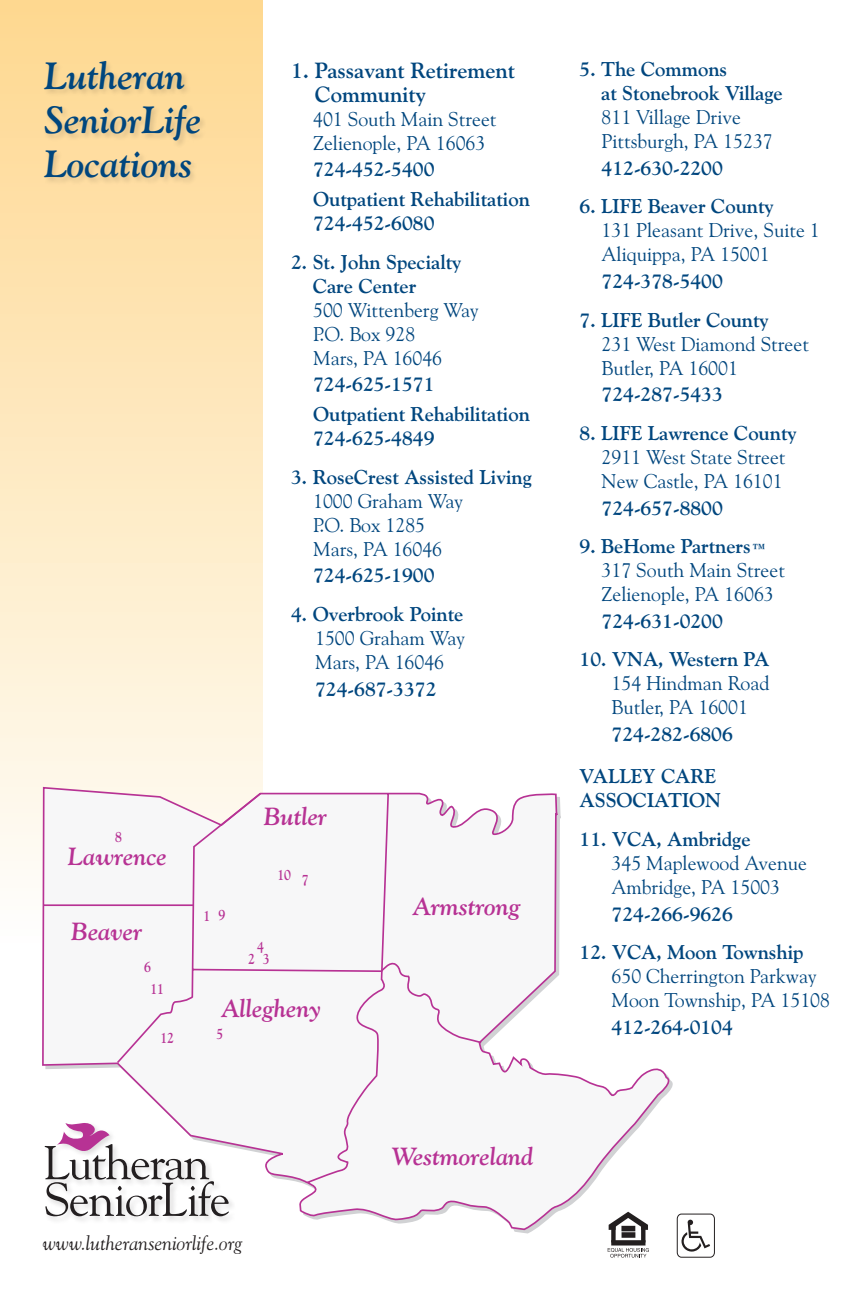
<style>
.page{position:relative;width:864px;height:1296px;background:#fff}
.page>*{position:absolute;margin:0;border:0;box-sizing:border-box;transform-origin:0 0}
.t1{font:italic 700 38px/44px "Goudy Old Style BT";color:#00467e}
.t2{font:italic 700 24.8px "Goudy Old Style BT";color:#b73294}
.t3{font:700 22px/24px "Goudy Old Style BT";color:#00467e}
.t4{font:700 20px/29.8px "Goudy Old Style BT";color:#00467e}
.t5{font:20px/24px "Goudy Old Style BT";color:#00467e}
.t6{font:italic 20px "Goudy Old Style BT";color:#231f20}
.t7{font:700 15px "Goudy Old Style BT";color:#b73294;scale:.85 1}
</style>
<div class="page">
<div style="left:0;top:0;width:262px;height:950px;background:linear-gradient(to bottom,#fed78e,#fefefc)"></div>
<svg style="left:641px;top:1234px;width:4px;height:6px"></svg>
<div style="left:611px;top:1240px;width:34px;height:6px;background:#231f20"></div>
<div style="left:611px;top:1224px;width:5px;height:18px;background:#231f20"></div>
<div style="left:622px;top:1232px;width:13px;height:6px;background:#231f20"></div>
<svg style="left:608px;top:1248px;width:41px;height:10px"></svg>
<div style="left:677px;top:1214px;width:38px;height:44px;border:1px solid #231f20;border-radius:5px"></div>
<svg style="left:681px;top:1220px;width:29px;height:32px"></svg>
<div style="left:43px;top:60px;width:164px;height:125px;background:#231f20;opacity:.15"></div>
<svg style="left:42px;top:787px;width:631px;height:444px"></svg>
<svg style="left:115px;top:791px;width:368px;height:274px"></svg>
<h1 class="t1" style="left:44px;top:53px;width:159px">Lutheran<br>SeniorLife<br>Locations</h1>
<p class="t3" style="left:315px;top:58px;width:202px;text-indent:-24px">1. Passavant Retirement<br>Community</p>
<p class="t5" style="left:313px;top:106px;width:185px">401 South Main Street<br>Zelienople, PA 16063</p>
<p class="t4" style="left:313px;top:154px;width:218px">724-452-5400<br>Outpatient Rehabilitation</p>
<p class="t4" style="left:313px;top:208px;width:123px">724-452-6080</p>
<p class="t4" style="left:313px;top:249px;width:150px;line-height:24px;text-indent:-22px">2. St. John Specialty<br>Care Center</p>
<p class="t5" style="left:313px;top:297px;width:167px">500 Wittenberg Way<br>P.O. Box 928<br>Mars, PA 16046</p>
<p class="t4" style="left:313px;top:369px;width:218px">724-625-1571<br>Outpatient Rehabilitation</p>
<p class="t4" style="left:313px;top:423px;width:123px">724-625-4849</p>
<p class="t4" style="left:291px;top:461px;width:242px">3. RoseCrest Assisted Living</p>
<p class="t5" style="left:313px;top:488px;width:151px">1000 Graham Way<br>P.O. Box 1285<br>Mars, PA 16046</p>
<p class="t4" style="left:313px;top:560px;width:123px">724-625-1900</p>
<p class="t4" style="left:291px;top:599px;width:174px">4. Overbrook Pointe</p>
<p class="t5" style="left:315px;top:626px;width:151px">1500 Graham Way<br>Mars, PA 16046</p>
<p class="t4" style="left:315px;top:674px;width:123px">724-687-3372</p>
<p class="t7" style="left:115px;top:828px;width:10px">8</p>
<p class="t2" style="left:68px;top:842px;width:100px">Lawrence</p>
<p class="t2" style="left:71px;top:916px;width:72px">Beaver</p>
<p class="t7" style="left:144px;top:958px;width:10px">6</p>
<p class="t7" style="left:150px;top:979px;width:18px">11</p>
<p class="t7" style="left:160px;top:1029px;width:18px">12</p>
<p class="t2" style="left:264px;top:801px;width:65px">Butler</p>
<p class="t7" style="left:203px;top:907px;width:10px">1</p>
<p class="t7" style="left:218px;top:906px;width:10px">9</p>
<p class="t7" style="left:277px;top:865px;width:18px">10</p>
<p class="t7" style="left:302px;top:871px;width:10px">7</p>
<p class="t7" style="left:257px;top:938px;width:10px">4</p>
<p class="t7" style="left:248px;top:949px;width:10px">2</p>
<p class="t7" style="left:263px;top:950px;width:10px">3</p>
<p class="t2" style="left:222px;top:993px;width:101px">Allegheny</p>
<p class="t7" style="left:216px;top:1024px;width:10px">5</p>
<p class="t6" style="left:43px;top:1231px;width:201px">www.lutheranseniorlife.org</p>
<p class="t2" style="left:413px;top:891px;width:109px">Armstrong</p>
<p class="t2" style="left:392px;top:1141px;width:143px">Westmoreland</p>
<p class="t4" style="left:601px;top:57px;width:183px;line-height:24px;text-indent:-22px">5. The Commons<br>at Stonebrook Village</p>
<p class="t5" style="left:602px;top:105px;width:173px">811 Village Drive<br>Pittsburgh, PA 15237</p>
<p class="t4" style="left:602px;top:153px;width:123px">412-630-2200</p>
<p class="t4" style="left:580px;top:191px;width:196px">6. LIFE Beaver County</p>
<p class="t5" style="left:602px;top:218px;width:220px">131 Pleasant Drive, Suite 1<br>Aliquippa, PA 15001</p>
<p class="t4" style="left:602px;top:266px;width:123px">724-378-5400</p>
<p class="t4" style="left:580px;top:304px;width:191px">7. LIFE Butler County</p>
<p class="t5" style="left:602px;top:331px;width:209px">231 West Diamond Street<br>Butler, PA 16001</p>
<p class="t4" style="left:602px;top:379px;width:123px">724-287-5433</p>
<p class="t4" style="left:580px;top:418px;width:219px">8. LIFE Lawrence County</p>
<p class="t5" style="left:602px;top:445px;width:185px">2911 West State Street<br>New Castle, PA 16101</p>
<p class="t4" style="left:602px;top:493px;width:123px">724-657-8800</p>
<p class="t4" style="left:580px;top:531px;width:189px">9. BeHome Partners™</p>
<p class="t5" style="left:602px;top:558px;width:185px">317 South Main Street<br>Zelienople, PA 16063</p>
<p class="t4" style="left:602px;top:606px;width:123px">724-631-0200</p>
<p class="t4" style="left:580px;top:644px;width:191px">10. VNA, Western PA</p>
<p class="t5" style="left:612px;top:671px;width:160px">154 Hindman Road<br>Butler, PA 16001</p>
<p class="t4" style="left:580px;top:713px;width:155px;line-height:42px;text-indent:32px">724-282-6806<br>VALLEY CARE</p>
<p class="t4" style="left:580px;top:785px;width:143px">ASSOCIATION</p>
<p class="t4" style="left:580px;top:824px;width:172px">11. VCA, Ambridge</p>
<p class="t5" style="left:612px;top:850px;width:197px">345 Maplewood Avenue<br>Ambridge, PA 15003</p>
<p class="t4" style="left:612px;top:898px;width:123px">724-266-9626</p>
<p class="t4" style="left:580px;top:937px;width:226px">12. VCA, Moon Township</p>
<p class="t5" style="left:612px;top:964px;width:220px">650 Cherrington Parkway<br>Moon Township, PA 15108</p>
<p class="t4" style="left:612px;top:1012px;width:123px">412-264-0104</p>
</div>
